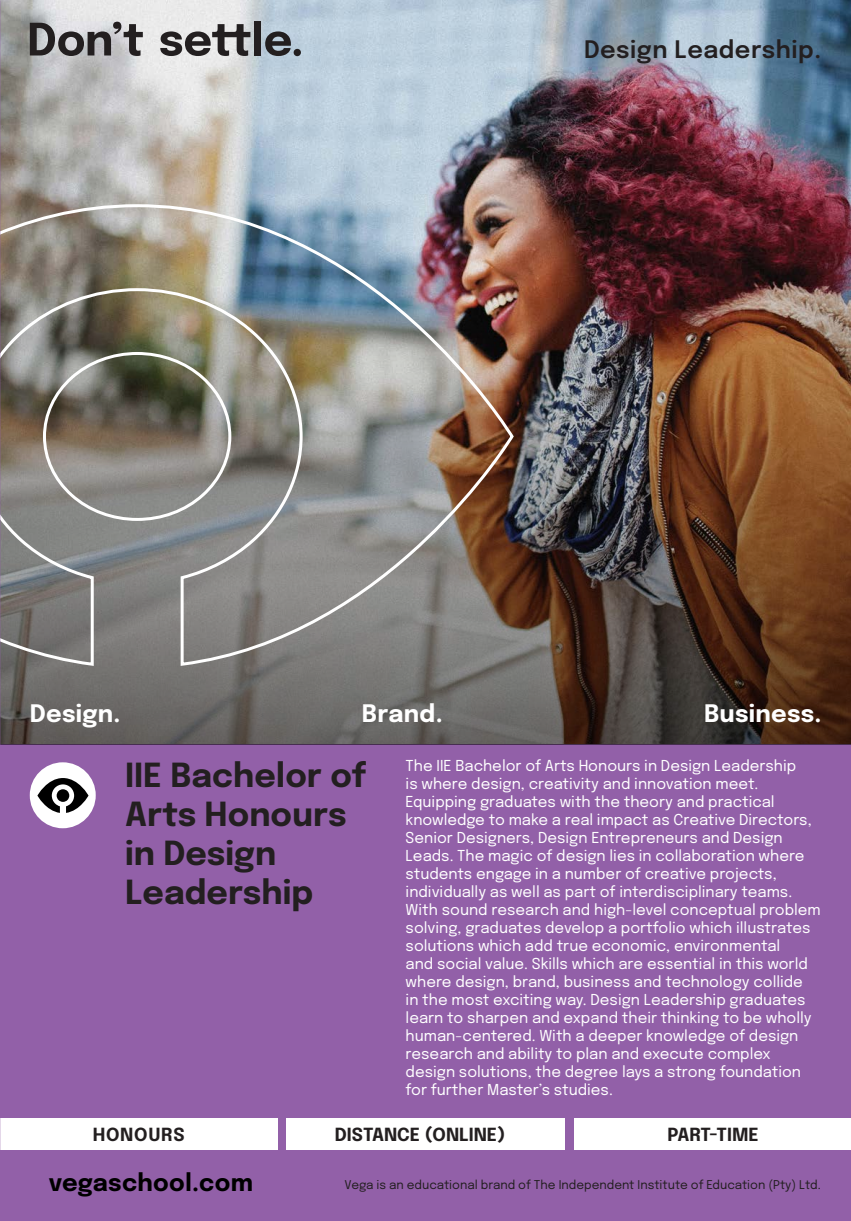
<style>
.page{position:relative;width:851px;height:1221px;background:#fff}
.page>*{position:absolute;margin:0;border:0;box-sizing:border-box;transform-origin:0 0}
.t1{font:700 33px/39px "Epilogue";color:#231f20}
.t2{font:700 24px "Epilogue";letter-spacing:.01em;color:#fff}
.t3{font:600 24px "Epilogue";letter-spacing:.02em;color:#231f20}
.t4{font:700 24px "Epilogue";letter-spacing:.01em;color:#000}
.t5{font:700 18px "Epilogue";color:#231f20}
.t6{font:700 18px "Epilogue";letter-spacing:.04em;color:#231f20}
.t7{font:15px/18px "Epilogue";color:#fff}
.t8{font:12px "Epilogue";color:#231f20}
</style>
<div class="page">
<img style="left:0;top:0;width:850px;height:288px">
<div style="left:0;top:744px;width:850px;height:476px;background:#9260a8"></div>
<div style="left:1px;top:1118px;width:277px;height:31px;background:#fff"></div>
<div style="left:574px;top:1118px;width:276px;height:31px;background:#fff"></div>
<div style="left:286px;top:1118px;width:279px;height:31px;background:#fff"></div>
<div style="left:30px;top:762px;width:66px;height:66px;background:#fff;border-radius:50%"></div>
<svg style="left:37px;top:778px;width:51px;height:34px"></svg>
<img style="left:0;top:288px;width:850px;height:456px">
<img style="left:0;top:203px;width:515px;height:464px">
<svg style="left:30px;top:22px;width:113px;height:34px;background:#888789"></svg>
<svg style="left:160px;top:24px;width:90px;height:32px;background:#8b898a"></svg>
<div style="left:254px;top:21px;width:7px;height:34px;background:#231f20"></div>
<svg style="left:265px;top:31px;width:36px;height:25px"></svg>
<p class="t3" style="left:584px;top:32px;width:238px">Design Leadership.</p>
<p class="t2" style="left:30px;top:696px;width:92px">Design.</p>
<p class="t2" style="left:362px;top:696px;width:82px">Brand.</p>
<p class="t2" style="left:704px;top:696px;width:119px">Business.</p>
<p class="t1" style="left:125px;top:753px;width:243px">IIE Bachelor of<br>Arts Honours in Design<br>Leadership</p>
<p class="t7" style="left:405px;top:755px;width:416px">The IIE Bachelor of Arts Honours in Design Leadership<br>is where design, creativity and innovation meet.<br>Equipping graduates with the theory and practical knowledge to make a real impact as Creative Directors, Senior Designers, Design Entrepreneurs and Design Leads. The magic of design lies in collaboration where students engage in a number of creative projects, individually as well as part of interdisciplinary teams.<br>With sound research and high-level conceptual problem solving, graduates develop a portfolio which illustrates solutions which add true economic, environmental<br>and social value. Skills which are essential in this world where design, brand, business and technology collide<br>in the most exciting way. Design Leadership graduates learn to sharpen and expand their thinking to be wholly human-centered. With a deeper knowledge of design research and ability to plan and execute complex design solutions, the degree lays a strong foundation for further Master’s studies.</p>
<p class="t6" style="left:93px;top:1122px;width:93px">HONOURS</p>
<p class="t5" style="left:335px;top:1122px;width:172px">DISTANCE (ONLINE)</p>
<p class="t5" style="left:667px;top:1122px;width:93px">PART-TIME</p>
<p class="t4" style="left:49px;top:1165px;width:206px">vegaschool.com</p>
<p class="t8" style="left:344px;top:1175px;width:477px">Vega is an educational brand of The Independent Institute of Education (Pty) Ltd.</p>
</div>
